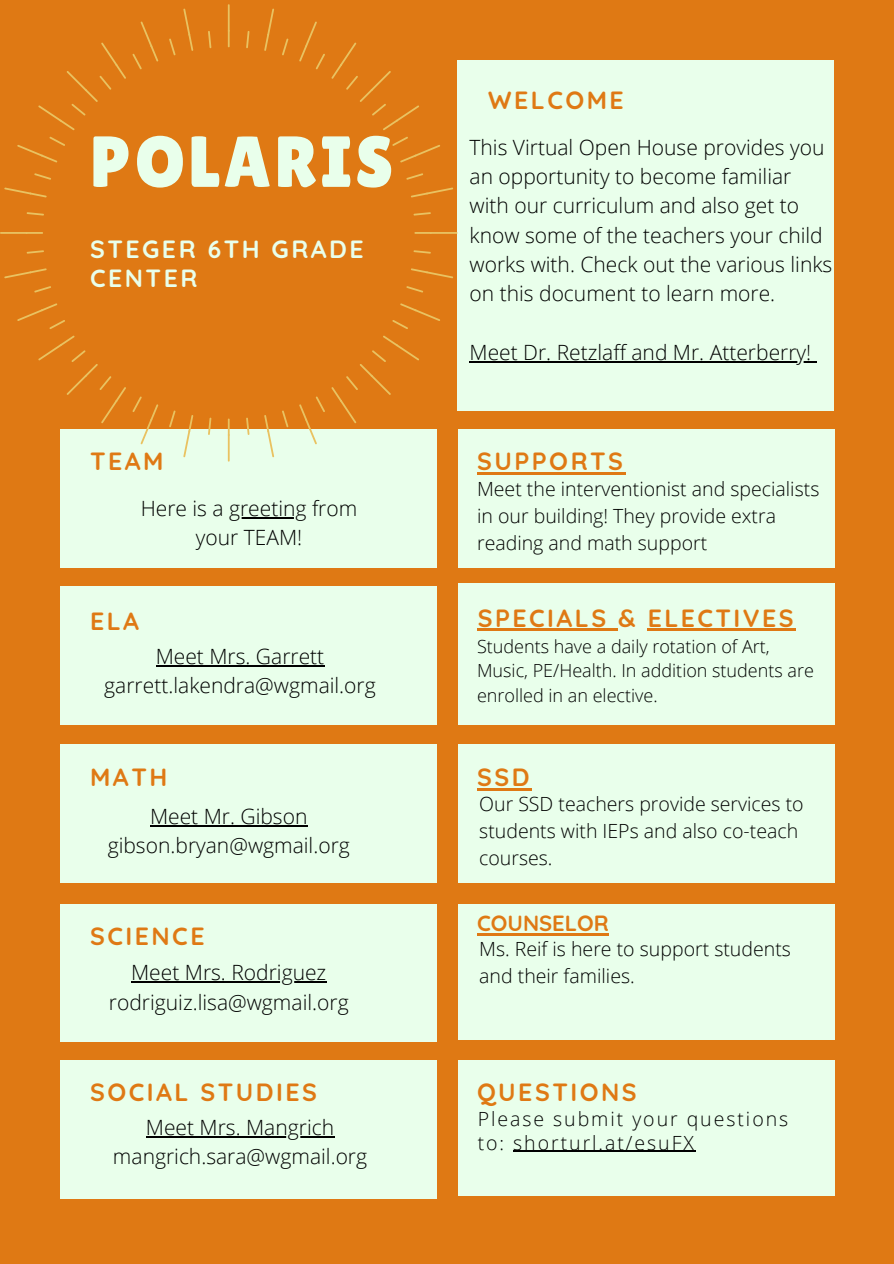
<style>
.page{position:relative;width:894px;height:1264px;background:#fff}
.page>*{position:absolute;margin:0;border:0;box-sizing:border-box;transform-origin:0 0}
.t1{font:72px "Lilita One";letter-spacing:.05em;color:#e9ffeb}
.t2{font:700 24.9px "Quicksand";letter-spacing:.1em;color:#df7914}
.t3{font:700 24.9px/29.2px "Quicksand";letter-spacing:.1em;color:#e9ffeb}
.t4{font:700 21.9px "Quicksand";color:#df7914}
.t5{font:300 21px/29.2px "Open Sans";color:#000;text-align:center}
.t6{font:300 19.5px/27px "Open Sans";color:#000}
.t7{font:300 19.5px/23.7px "Open Sans";letter-spacing:.1em;color:#000}
.t8{font:300 18px/24.8px "Open Sans";color:#000}
</style>
<div class="page">
<div style="left:0;top:0;width:893px;height:1263px;background:#df7914"></div>
<div style="left:61px;top:1060px;width:376px;height:137px;background:#e9ffeb"></div>
<div style="left:457px;top:60px;width:376px;height:351px;background:#e9ffeb"></div>
<div style="left:61px;top:904px;width:376px;height:137px;background:#e9ffeb"></div>
<div style="left:61px;top:744px;width:376px;height:138px;background:#e9ffeb"></div>
<div style="left:61px;top:587px;width:376px;height:137px;background:#e9ffeb"></div>
<div style="left:61px;top:429px;width:376px;height:138px;background:#e9ffeb"></div>
<div style="left:458px;top:583px;width:376px;height:141px;background:#e9ffeb"></div>
<div style="left:458px;top:904px;width:376px;height:135px;background:#e9ffeb"></div>
<hr style="left:430px;top:232px;width:27px;height:2px;background:#e9c261">
<svg style="left:414px;top:232px;width:16px;height:2px"></svg>
<svg style="left:413px;top:212px;width:18px;height:3px"></svg>
<svg style="left:413px;top:250px;width:18px;height:4px"></svg>
<svg style="left:411px;top:187px;width:42px;height:10px"></svg>
<svg style="left:411px;top:268px;width:42px;height:10px"></svg>
<svg style="left:406px;top:173px;width:17px;height:7px"></svg>
<svg style="left:406px;top:286px;width:17px;height:6px"></svg>
<svg style="left:392px;top:137px;width:48px;height:25px"></svg>
<svg style="left:392px;top:303px;width:48px;height:26px"></svg>
<svg style="left:331px;top:335px;width:88px;height:88px"></svg>
<svg style="left:331px;top:42px;width:88px;height:88px"></svg>
<svg style="left:299px;top:21px;width:26px;height:48px"></svg>
<svg style="left:299px;top:396px;width:26px;height:48px"></svg>
<svg style="left:282px;top:38px;width:6px;height:17px"></svg>
<svg style="left:282px;top:410px;width:6px;height:17px"></svg>
<svg style="left:264px;top:415px;width:10px;height:42px"></svg>
<svg style="left:264px;top:9px;width:10px;height:42px"></svg>
<svg style="left:246px;top:417px;width:3px;height:18px"></svg>
<svg style="left:246px;top:31px;width:3px;height:17px"></svg>
<svg style="left:228px;top:418px;width:1px;height:43px"></svg>
<svg style="left:228px;top:4px;width:1px;height:43px"></svg>
<svg style="left:208px;top:417px;width:3px;height:18px"></svg>
<svg style="left:208px;top:31px;width:3px;height:17px"></svg>
<svg style="left:183px;top:415px;width:10px;height:42px"></svg>
<svg style="left:183px;top:9px;width:10px;height:42px"></svg>
<svg style="left:169px;top:38px;width:6px;height:17px"></svg>
<svg style="left:169px;top:410px;width:6px;height:17px"></svg>
<svg style="left:132px;top:21px;width:26px;height:48px"></svg>
<svg style="left:132px;top:396px;width:26px;height:48px"></svg>
<svg style="left:38px;top:42px;width:88px;height:88px"></svg>
<svg style="left:38px;top:335px;width:88px;height:88px"></svg>
<svg style="left:34px;top:286px;width:17px;height:6px"></svg>
<svg style="left:34px;top:173px;width:17px;height:7px"></svg>
<svg style="left:27px;top:212px;width:17px;height:3px"></svg>
<svg style="left:27px;top:250px;width:17px;height:4px"></svg>
<svg style="left:28px;top:232px;width:15px;height:2px"></svg>
<svg style="left:17px;top:137px;width:48px;height:25px"></svg>
<svg style="left:17px;top:303px;width:48px;height:26px"></svg>
<svg style="left:4px;top:187px;width:43px;height:10px"></svg>
<svg style="left:4px;top:268px;width:43px;height:10px"></svg>
<hr style="left:0;top:232px;width:28px;height:2px;background:#e9c261">
<hr style="left:477px;top:629px;width:141px;height:2px;background:#df7914">
<hr style="left:647px;top:629px;width:149px;height:2px;background:#df7914">
<div style="left:458px;top:744px;width:376px;height:138px;background:#e9ffeb"></div>
<hr style="left:477px;top:788px;width:55px;height:2px;background:#df7914">
<hr style="left:469px;top:361px;width:342px;height:1px;background:#000">
<div style="left:458px;top:429px;width:376px;height:138px;background:#e9ffeb"></div>
<hr style="left:477px;top:473px;width:148px;height:2px;background:#df7914">
<div style="left:458px;top:1060px;width:376px;height:135px;background:#e9ffeb"></div>
<hr style="left:513px;top:1150px;width:182px;height:1px;background:#000">
<hr style="left:477px;top:933px;width:131px;height:2px;background:#df7914">
<hr style="left:150px;top:825px;width:157px;height:1px;background:#000">
<hr style="left:131px;top:981px;width:195px;height:1px;background:#000">
<hr style="left:146px;top:1136px;width:188px;height:1px;background:#000">
<hr style="left:156px;top:665px;width:168px;height:1px;background:#000">
<hr style="left:229px;top:517px;width:77px;height:1px;background:#000">
<h1 class="t1" style="left:90px;top:120px;width:305px">POLARIS</h1>
<p class="t3" style="left:90px;top:234px;width:275px">STEGER 6TH GRADE<br>CENTER</p>
<p class="t2" style="left:90px;top:445px;width:75px">TEAM</p>
<p class="t5" style="left:141px;top:493px;width:218px">Here is a greeting from your TEAM!</p>
<p class="t2" style="left:90px;top:604px;width:50px">ELA</p>
<p class="t5" style="left:104px;top:641px;width:273px">Meet Mrs. Garrett garrett.lakendra@wgmail.org</p>
<p class="t2" style="left:90px;top:761px;width:79px">MATH</p>
<p class="t5" style="left:108px;top:801px;width:243px">Meet Mr. Gibson gibson.bryan@wgmail.org</p>
<p class="t2" style="left:90px;top:920px;width:116px">SCIENCE</p>
<p class="t5" style="left:109px;top:957px;width:241px">Meet Mrs. Rodriguez rodriguiz.lisa@wgmail.org</p>
<p class="t2" style="left:90px;top:1076px;width:228px">SOCIAL STUDIES</p>
<p class="t5" style="left:113px;top:1112px;width:255px">Meet Mrs. Mangrich mangrich.sara@wgmail.org</p>
<p class="t2" style="left:488px;top:84px;width:137px">WELCOME</p>
<p class="t5" style="left:469px;top:132px;width:364px;text-align:left">This Virtual Open House provides you an opportunity to become familiar with our curriculum and also get to know some of the teachers your child works with. Check out the various links on this document to learn more.</p>
<p class="t5" style="left:469px;top:337px;width:343px">Meet Dr. Retzlaff and Mr. Atterberry!</p>
<p class="t2" style="left:477px;top:445px;width:147px">SUPPORTS</p>
<p class="t6" style="left:477px;top:474px;width:344px">Meet the interventionist and specialists in our building! They provide extra reading and math support</p>
<p class="t2" style="left:477px;top:601px;width:317px">SPECIALS &amp; ELECTIVES</p>
<p class="t8" style="left:477px;top:633px;width:338px">Students have a daily rotation of Art,<br>Music, PE/Health. In addition students are enrolled in an elective.</p>
<p class="t2" style="left:477px;top:761px;width:54px">SSD</p>
<p class="t6" style="left:479px;top:790px;width:326px">Our SSD teachers provide services to students with IEPs and also co-teach courses.</p>
<p class="t4" style="left:477px;top:909px;width:133px">COUNSELOR</p>
<p class="t6" style="left:479px;top:934px;width:313px">Ms. Reif is here to support students and their families.</p>
<p class="t2" style="left:477px;top:1076px;width:161px">QUESTIONS</p>
<p class="t7" style="left:477px;top:1106px;width:312px">Please submit your questions to: shorturl.at/esuFX</p>
</div>
